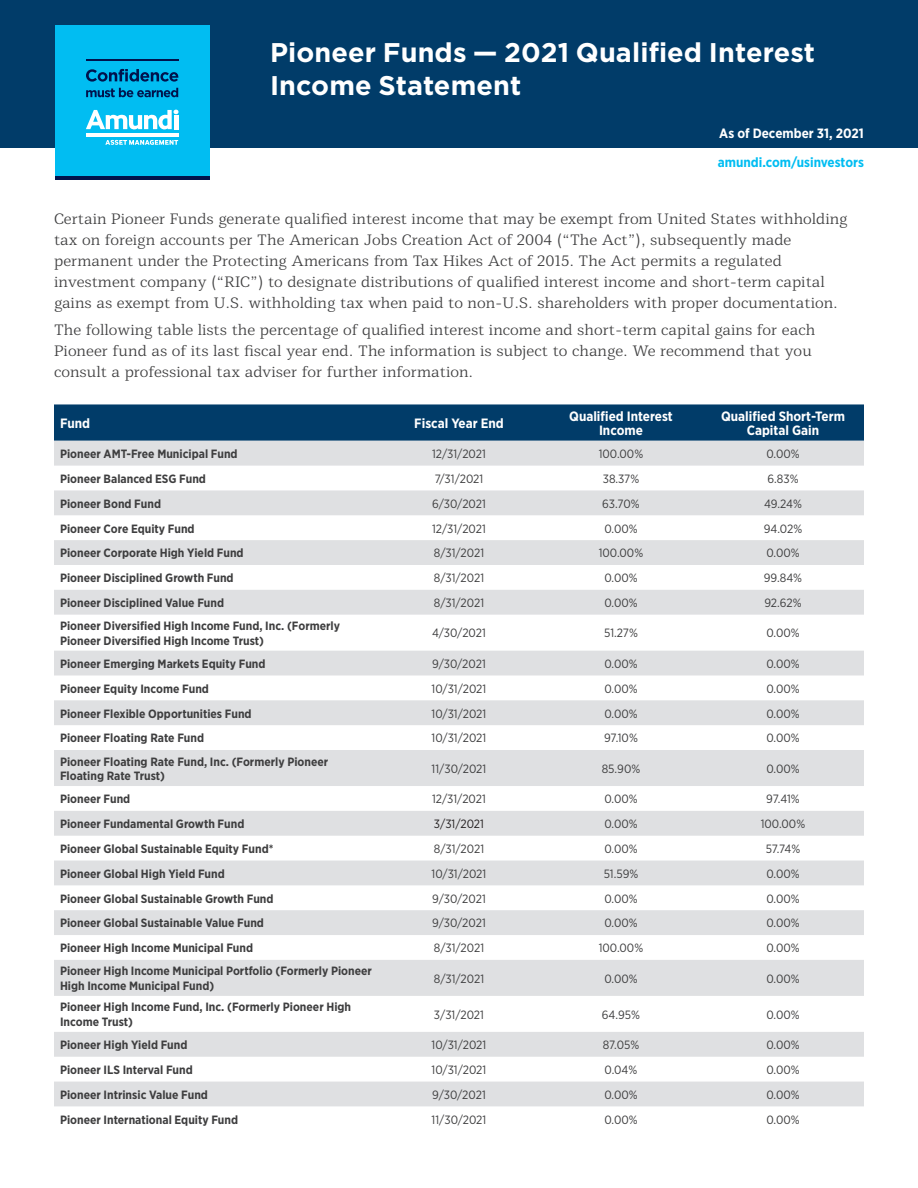
<style>
.page{position:relative;width:918px;height:1188px;background:#fff}
.page>*{position:absolute;margin:0;border:0;box-sizing:border-box;transform-origin:0 0}
.t1{font:700 27px/33px "Gotham";letter-spacing:.005em;color:#fff}
.t2{font:300 15px/21px "Mediator Serif";color:#3e3e3f}
.t3{font:700 13.5px/13.5px "Gotham Narrow";color:#fff;text-align:center}
.t4{font:700 13.5px "Gotham Narrow";color:#01bdf2}
.t5{font:700 12px/14.4px "Gotham Narrow";color:#3e3e3f}
.t6{font:12px "Gotham Narrow";color:#3e3e3f}
.t7{font:12px "Gotham Narrow";color:#231f20}
</style>
<div class="page">
<div style="left:0;top:0;width:918px;height:148px;background:#013c69"></div>
<div style="left:55px;top:25px;width:155px;height:155px;background:#01bdf2"></div>
<hr style="left:55px;top:176px;width:155px;height:4px;background:#00134d">
<hr style="left:86px;top:133px;width:92px;height:3px;background:#fff">
<svg style="left:86px;top:110px;width:93px;height:20px"></svg>
<hr style="left:174px;top:115px;width:4px;height:14px;background:#fff">
<svg style="left:105px;top:140px;width:73px;height:5px"></svg>
<hr style="left:86px;top:60px;width:92px;height:1px;background:#00134d">
<svg style="left:86px;top:69px;width:92px;height:13px"></svg>
<svg style="left:86px;top:88px;width:92px;height:9px"></svg>
<div style="left:54px;top:404px;width:810px;height:37px;background:#013c69"></div>
<svg style="left:54px;top:441px;width:810px;height:665px;fill:#dfe0e2"></svg>
<h1 class="t1" style="left:270px;top:36px;width:547px">Pioneer Funds — 2021 Qualified Interest<br>Income Statement</h1>
<p class="t3" style="left:719px;top:127px;width:146px">As of December 31, 2021</p>
<p class="t4" style="left:718px;top:153px;width:148px">amundi.com/usinvestors</p>
<p class="t2" style="left:54px;top:208px;width:795px">Certain Pioneer Funds generate qualified interest income that may be exempt from United States withholding tax on foreign accounts per The American Jobs Creation Act of 2004 (“The Act”), subsequently made permanent under the Protecting Americans from Tax Hikes Act of 2015. The Act permits a regulated investment company (“RIC”) to designate distributions of qualified interest income and short-term capital gains as exempt from U.S. withholding tax when paid to non-U.S. shareholders with proper documentation.</p>
<p class="t2" style="left:54px;top:320px;width:763px">The following table lists the percentage of qualified interest income and short-term capital gains for each<br>Pioneer fund as of its last fiscal year end. The information is subject to change. We recommend that you consult a professional tax adviser for further information.</p>
<p class="t3" style="left:60px;top:416px;width:32px">Fund</p>
<p class="t3" style="left:414px;top:416px;width:91px">Fiscal Year End</p>
<p class="t3" style="left:569px;top:410px;width:105px">Qualified Interest<br>Income</p>
<p class="t3" style="left:721px;top:410px;width:125px">Qualified Short-Term<br>Capital Gain</p>
<p class="t5" style="left:60px;top:446px;width:179px">Pioneer AMT-Free Municipal Fund</p>
<p class="t6" style="left:432px;top:446px;width:55px">12/31/2021</p>
<p class="t6" style="left:599px;top:446px;width:46px">100.00%</p>
<p class="t6" style="left:766px;top:446px;width:35px">0.00%</p>
<p class="t5" style="left:60px;top:471px;width:147px">Pioneer Balanced ESG Fund</p>
<p class="t6" style="left:435px;top:471px;width:50px">7/31/2021</p>
<p class="t6" style="left:603px;top:471px;width:38px">38.37%</p>
<p class="t6" style="left:767px;top:471px;width:33px">6.83%</p>
<p class="t5" style="left:60px;top:496px;width:103px">Pioneer Bond Fund</p>
<p class="t6" style="left:432px;top:496px;width:55px">6/30/2021</p>
<p class="t6" style="left:602px;top:496px;width:39px">63.70%</p>
<p class="t6" style="left:764px;top:496px;width:39px">49.24%</p>
<p class="t5" style="left:60px;top:521px;width:136px">Pioneer Core Equity Fund</p>
<p class="t6" style="left:432px;top:521px;width:55px">12/31/2021</p>
<p class="t6" style="left:604px;top:521px;width:35px">0.00%</p>
<p class="t6" style="left:764px;top:521px;width:40px">94.02%</p>
<p class="t5" style="left:60px;top:546px;width:185px">Pioneer Corporate High Yield Fund</p>
<p class="t6" style="left:434px;top:546px;width:52px">8/31/2021</p>
<p class="t6" style="left:599px;top:546px;width:46px">100.00%</p>
<p class="t6" style="left:766px;top:546px;width:35px">0.00%</p>
<p class="t5" style="left:60px;top:571px;width:175px">Pioneer Disciplined Growth Fund</p>
<p class="t6" style="left:434px;top:571px;width:52px">8/31/2021</p>
<p class="t6" style="left:604px;top:571px;width:35px">0.00%</p>
<p class="t6" style="left:764px;top:571px;width:40px">99.84%</p>
<p class="t5" style="left:60px;top:596px;width:166px">Pioneer Disciplined Value Fund</p>
<p class="t6" style="left:434px;top:595px;width:52px">8/31/2021</p>
<p class="t6" style="left:604px;top:595px;width:35px">0.00%</p>
<p class="t6" style="left:764px;top:595px;width:39px">92.62%</p>
<p class="t5" style="left:60px;top:619px;width:282px">Pioneer Diversified High Income Fund, Inc. (Formerly<br>Pioneer Diversified High Income Trust)</p>
<p class="t6" style="left:432px;top:626px;width:55px">4/30/2021</p>
<p class="t6" style="left:604px;top:626px;width:35px">51.27%</p>
<p class="t6" style="left:766px;top:626px;width:35px">0.00%</p>
<p class="t5" style="left:60px;top:656px;width:207px">Pioneer Emerging Markets Equity Fund</p>
<p class="t6" style="left:432px;top:656px;width:55px">9/30/2021</p>
<p class="t6" style="left:604px;top:656px;width:35px">0.00%</p>
<p class="t6" style="left:766px;top:656px;width:35px">0.00%</p>
<p class="t5" style="left:60px;top:681px;width:150px">Pioneer Equity Income Fund</p>
<p class="t6" style="left:432px;top:681px;width:56px">10/31/2021</p>
<p class="t6" style="left:604px;top:681px;width:35px">0.00%</p>
<p class="t6" style="left:766px;top:681px;width:35px">0.00%</p>
<p class="t5" style="left:60px;top:706px;width:193px">Pioneer Flexible Opportunities Fund</p>
<p class="t6" style="left:432px;top:706px;width:56px">10/31/2021</p>
<p class="t6" style="left:604px;top:706px;width:35px">0.00%</p>
<p class="t6" style="left:766px;top:706px;width:35px">0.00%</p>
<p class="t5" style="left:60px;top:731px;width:146px">Pioneer Floating Rate Fund</p>
<p class="t6" style="left:432px;top:731px;width:56px">10/31/2021</p>
<p class="t6" style="left:604px;top:731px;width:35px">97.10%</p>
<p class="t6" style="left:766px;top:731px;width:35px">0.00%</p>
<p class="t5" style="left:60px;top:754px;width:270px">Pioneer Floating Rate Fund, Inc. (Formerly Pioneer<br>Floating Rate Trust)</p>
<p class="t6" style="left:432px;top:761px;width:56px">11/30/2021</p>
<p class="t6" style="left:602px;top:761px;width:40px">85.90%</p>
<p class="t6" style="left:766px;top:761px;width:35px">0.00%</p>
<p class="t5" style="left:60px;top:792px;width:72px">Pioneer Fund</p>
<p class="t6" style="left:432px;top:792px;width:55px">12/31/2021</p>
<p class="t6" style="left:604px;top:792px;width:35px">0.00%</p>
<p class="t6" style="left:766px;top:792px;width:35px">97.41%</p>
<p class="t5" style="left:60px;top:817px;width:186px">Pioneer Fundamental Growth Fund</p>
<p class="t7" style="left:434px;top:816px;width:52px">3/31/2021</p>
<p class="t6" style="left:604px;top:816px;width:35px">0.00%</p>
<p class="t6" style="left:761px;top:816px;width:46px">100.00%</p>
<p class="t5" style="left:60px;top:841px;width:215px">Pioneer Global Sustainable Equity Fund*</p>
<p class="t6" style="left:434px;top:841px;width:52px">8/31/2021</p>
<p class="t6" style="left:604px;top:841px;width:35px">0.00%</p>
<p class="t6" style="left:766px;top:841px;width:36px">57.74%</p>
<p class="t5" style="left:60px;top:866px;width:166px">Pioneer Global High Yield Fund</p>
<p class="t6" style="left:432px;top:866px;width:56px">10/31/2021</p>
<p class="t6" style="left:604px;top:866px;width:36px">51.59%</p>
<p class="t6" style="left:766px;top:866px;width:35px">0.00%</p>
<p class="t5" style="left:60px;top:891px;width:215px">Pioneer Global Sustainable Growth Fund</p>
<p class="t6" style="left:432px;top:891px;width:55px">9/30/2021</p>
<p class="t6" style="left:604px;top:891px;width:35px">0.00%</p>
<p class="t6" style="left:766px;top:891px;width:35px">0.00%</p>
<p class="t5" style="left:60px;top:916px;width:205px">Pioneer Global Sustainable Value Fund</p>
<p class="t6" style="left:432px;top:916px;width:55px">9/30/2021</p>
<p class="t6" style="left:604px;top:916px;width:35px">0.00%</p>
<p class="t6" style="left:766px;top:916px;width:35px">0.00%</p>
<p class="t5" style="left:60px;top:941px;width:195px">Pioneer High Income Municipal Fund</p>
<p class="t6" style="left:434px;top:941px;width:52px">8/31/2021</p>
<p class="t6" style="left:599px;top:941px;width:46px">100.00%</p>
<p class="t6" style="left:766px;top:941px;width:35px">0.00%</p>
<p class="t5" style="left:60px;top:964px;width:314px">Pioneer High Income Municipal Portfolio (Formerly Pioneer<br>High Income Municipal Fund)</p>
<p class="t6" style="left:434px;top:971px;width:52px">8/31/2021</p>
<p class="t6" style="left:604px;top:971px;width:35px">0.00%</p>
<p class="t6" style="left:766px;top:971px;width:35px">0.00%</p>
<p class="t5" style="left:60px;top:1000px;width:293px">Pioneer High Income Fund, Inc. (Formerly Pioneer High<br>Income Trust)</p>
<p class="t6" style="left:434px;top:1007px;width:52px">3/31/2021</p>
<p class="t6" style="left:602px;top:1007px;width:40px">64.95%</p>
<p class="t6" style="left:766px;top:1007px;width:35px">0.00%</p>
<p class="t5" style="left:60px;top:1038px;width:129px">Pioneer High Yield Fund</p>
<p class="t6" style="left:432px;top:1037px;width:56px">10/31/2021</p>
<p class="t6" style="left:603px;top:1037px;width:38px">87.05%</p>
<p class="t6" style="left:766px;top:1037px;width:35px">0.00%</p>
<p class="t5" style="left:60px;top:1062px;width:134px">Pioneer ILS Interval Fund</p>
<p class="t6" style="left:432px;top:1062px;width:56px">10/31/2021</p>
<p class="t6" style="left:605px;top:1062px;width:34px">0.04%</p>
<p class="t6" style="left:766px;top:1062px;width:35px">0.00%</p>
<p class="t5" style="left:60px;top:1087px;width:150px">Pioneer Intrinsic Value Fund</p>
<p class="t6" style="left:432px;top:1087px;width:55px">9/30/2021</p>
<p class="t6" style="left:604px;top:1087px;width:35px">0.00%</p>
<p class="t6" style="left:766px;top:1087px;width:35px">0.00%</p>
<p class="t5" style="left:60px;top:1112px;width:180px">Pioneer International Equity Fund</p>
<p class="t6" style="left:432px;top:1112px;width:56px">11/30/2021</p>
<p class="t6" style="left:604px;top:1112px;width:35px">0.00%</p>
<p class="t6" style="left:766px;top:1112px;width:35px">0.00%</p>
</div>
